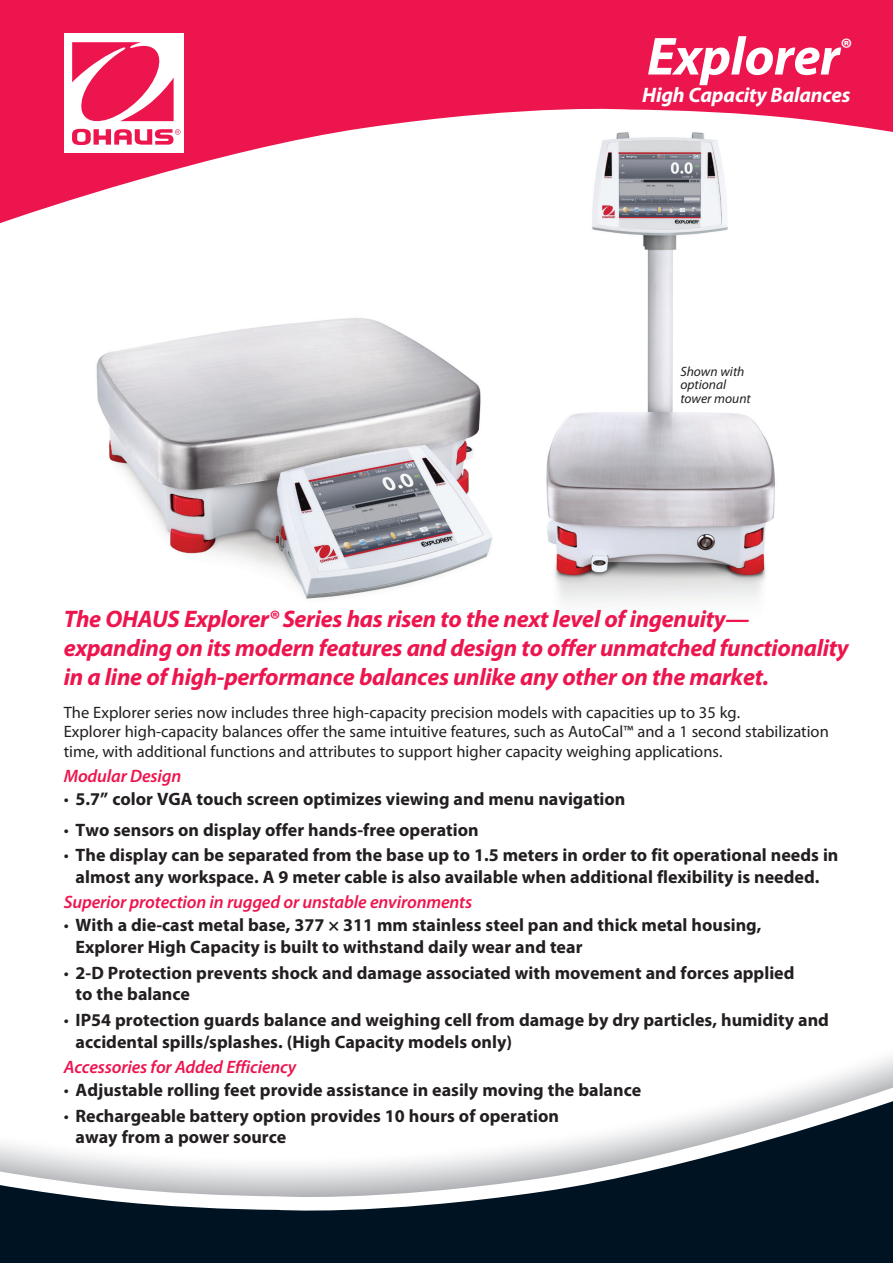
<style>
.page{position:relative;width:893px;height:1263px;background:#fff}
.page>*{position:absolute;margin:0;border:0;box-sizing:border-box;transform-origin:0 0}
.Cover_Product_Name{font:italic 700 54px "Myriad Pro";letter-spacing:-.01em;color:#fff}
.Cover_Headline_Text{font:italic 700 24px/28.8px "Myriad Pro";letter-spacing:-.015em;color:#ed154e}
.Cover_Product_Sub_Ti{font:italic 700 21px "Myriad Pro";letter-spacing:-.01em;color:#fff}
.t1{font:700 18px/21.6px "Myriad Pro";color:#231f20}
.Feature_Heading_Red{font:italic 600 18px "Myriad Pro";letter-spacing:-.01em;color:#ed154e}
.Interior_Copy_Text{font:16.5px/19.8px "Myriad Pro";color:#231f20}
.t2{font:italic 13.5px/13.5px "Myriad Pro";color:#231f20}
.s1{font-weight:400}
</style>
<div class="page">
<img style="left:96px;top:318px;width:397px;height:281px">
<img style="left:546px;top:233px;width:229px;height:369px">
<svg style="left:0;top:0;width:893px;height:233px;fill:#ed154e"></svg>
<div style="left:64px;top:34px;width:119px;height:119px;background:#fff"></div>
<svg style="left:72px;top:42px;width:109px;height:103px"></svg>
<svg style="left:795px;top:1071px;width:98px;height:14px"></svg>
<svg style="left:0;top:1085px;width:893px;height:178px"></svg>
<p class="Cover_Product_Name" style="left:647px;top:21px;width:205px">Explorer<sup>®</sup></p>
<p class="Cover_Product_Sub_Ti" style="left:642px;top:81px;width:210px">High Capacity Balances</p>
<p class="t2" style="left:680px;top:364px;width:72px">Shown with optional tower mount</p>
<p class="Cover_Headline_Text" style="left:64px;top:604px;width:787px">The OHAUS Explorer® Series has risen to the next level of ingenuity— expanding on its modern features and design to offer unmatched functionality in a line of high-performance balances unlike any other on the market.</p>
<p class="Interior_Copy_Text" style="left:64px;top:702px;width:766px">The Explorer series now includes three high-capacity precision models with capacities up to 35 kg.<br>Explorer high-capacity balances offer the same intuitive features, such as AutoCal™ and a 1 second stabilization time, with additional functions and attributes to support higher capacity weighing applications.</p>
<p class="Feature_Heading_Red" style="left:64px;top:765px;width:119px">Modular Design</p>
<p class="t1" style="left:64px;top:788px;width:563px"><span class="s1">•</span> 5.7” color VGA touch screen optimizes viewing and menu navigation</p>
<p class="t1" style="left:64px;top:818px;width:416px"><span class="s1">•</span> Two sensors on display offer hands-free operation</p>
<p class="t1" style="left:64px;top:844px;width:776px;text-align:center"><span class="s1">•</span> The display can be separated from the base up to 1.5 meters in order to fit operational needs in almost any workspace. A 9 meter cable is also available when additional flexibility is needed.</p>
<p class="Feature_Heading_Red" style="left:64px;top:891px;width:410px">Superior protection in rugged or unstable environments</p>
<p class="t1" style="left:76px;top:914px;width:687px;text-indent:-12px"><span class="s1">•</span> With a die-cast metal base, 377 × 311 mm stainless steel pan and thick metal housing,<br>Explorer High Capacity is built to withstand daily wear and tear</p>
<p class="t1" style="left:76px;top:961px;width:720px;text-indent:-12px"><span class="s1">•</span> 2-D Protection prevents shock and damage associated with movement and forces applied to the balance</p>
<p class="t1" style="left:76px;top:1009px;width:755px;text-indent:-12px"><span class="s1">•</span> IP54 protection guards balance and weighing cell from damage by dry particles, humidity and accidental spills/splashes. (High Capacity models only)</p>
<p class="Feature_Heading_Red" style="left:64px;top:1055px;width:234px">Accessories for Added Efficiency</p>
<p class="t1" style="left:64px;top:1078px;width:579px"><span class="s1">•</span> Adjustable rolling feet provide assistance in easily moving the balance</p>
<p class="t1" style="left:76px;top:1104px;width:485px;text-indent:-12px"><span class="s1">•</span> Rechargeable battery option provides 10 hours of operation away from a power source</p>
</div>
